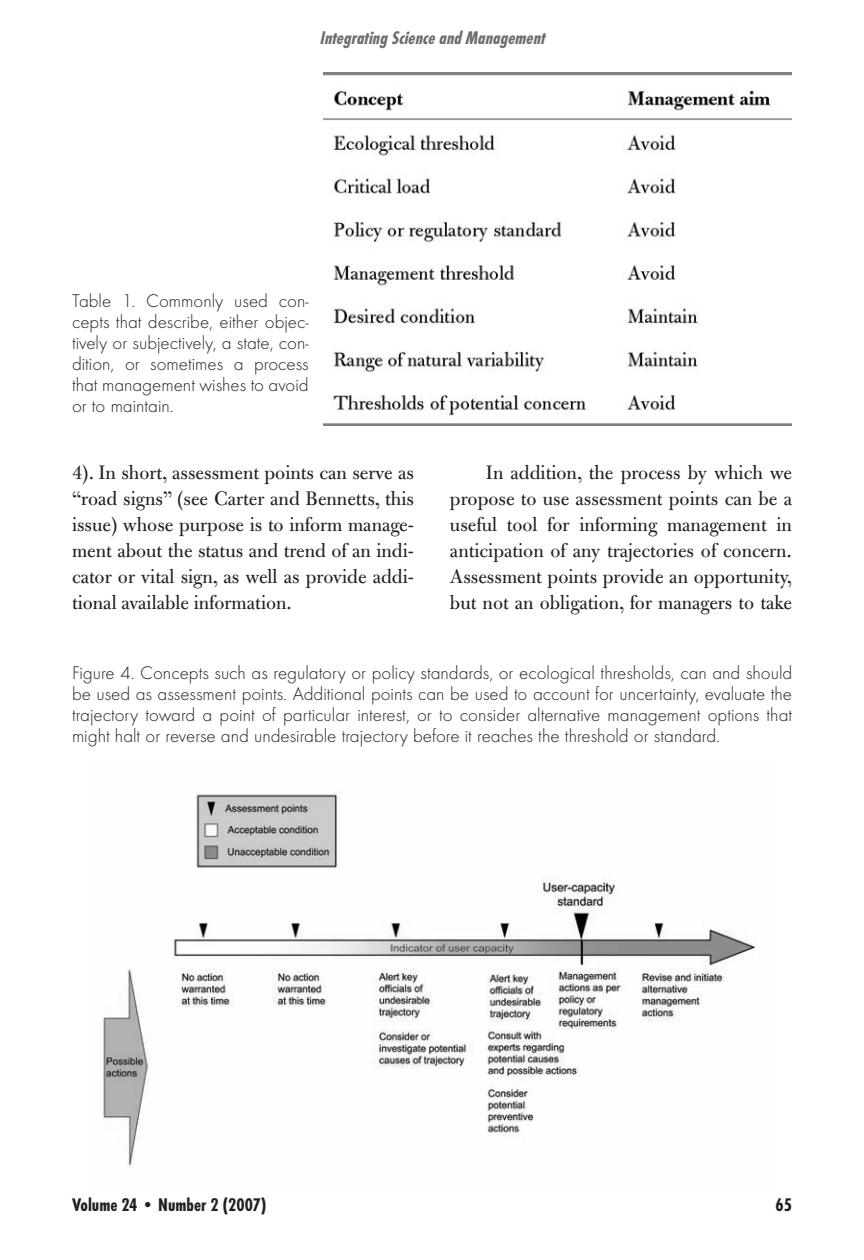
<style>
.page{position:relative;width:864px;height:1260px;background:#fff}
.page>*{position:absolute;margin:0;border:0;box-sizing:border-box;transform-origin:0 0}
.t1{font:21px/26px "Bulmer";color:#231f20;text-align:justify}
.t2{font:300 19px/21px "Function LH";color:#231f20;text-align:justify}
.t3{font:italic 700 19px "Function Cond";color:#6c6d70}
.t4{font:700 19px "Function Cond";color:#231f20}
</style>
<div class="page">
<img style="left:324px;top:72px;width:468px;height:353px">
<img style="left:103px;top:792px;width:653px;height:376px">
<p class="t3" style="left:320px;top:26px;width:227px">Integrating Science and Management</p>
<p class="t2" style="left:72px;top:290px;width:238px">Table 1. Commonly used con&shy;cepts that describe, either objec&shy;tively or subjectively, a state, con&shy;dition, or sometimes a process that management wishes to avoid or to maintain.</p>
<p class="t1" style="left:72px;top:462px;width:344px">4). In short, assessment points can serve as “road signs” (see Carter and Bennetts, this issue) whose purpose is to inform manage&shy;ment about the status and trend of an indi&shy;cator or vital sign, as well as provide addi&shy;tional available information.</p>
<p class="t1" style="left:450px;top:462px;width:344px;text-indent:36px">In addition, the process by which we propose to use assessment points can be a useful tool for informing management in anticipation of any trajectories of concern.<br>Assessment points provide an opportunity, but not an obligation, for managers to take</p>
<p class="t2" style="left:72px;top:662px;width:722px">Figure 4. Concepts such as regulatory or policy standards, or ecological thresholds, can and should be used as assessment points. Additional points can be used to account for uncertainty, evaluate the trajectory toward a point of particular interest, or to consider alternative management options that might halt or reverse and undesirable trajectory before it reaches the threshold or standard.</p>
<p class="t4" style="left:72px;top:1193px;width:196px">Volume 24 • Number 2 (2007)</p>
<p class="t4" style="left:776px;top:1193px;width:18px">65</p>
</div>
